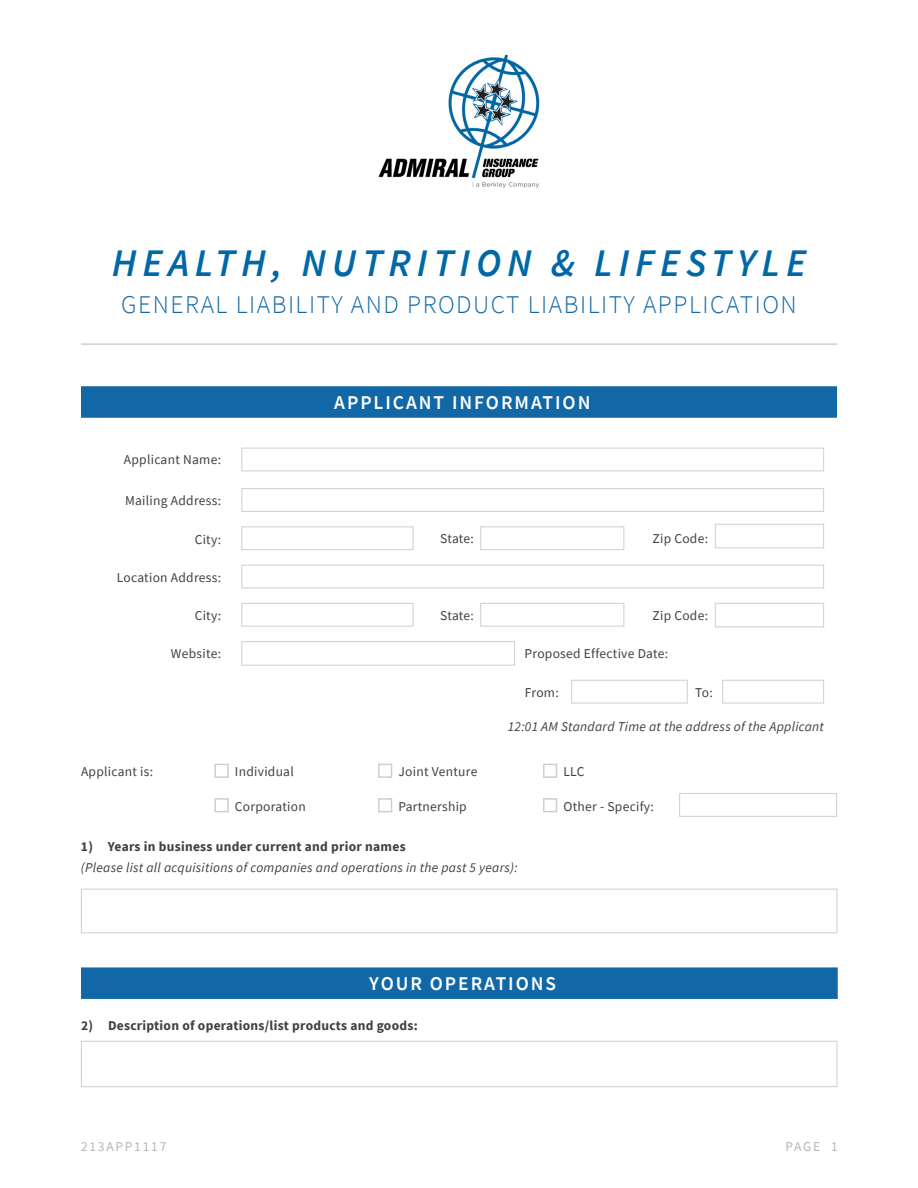
<style>
.page{position:relative;width:918px;height:1188px;background:#fff}
.page>*{position:absolute;margin:0;border:0;box-sizing:border-box;transform-origin:0 0}
.t1{font:italic 600 39px "Source Sans Pro";letter-spacing:.15em;color:#0068a6}
.t2{font:300 25.5px "Source Sans Pro";letter-spacing:.06em;color:#1268a7}
.t3{font:600 19.5px "Source Sans Pro";letter-spacing:.1em;color:#fff}
.t4{font:13.5px "Source Sans Pro";letter-spacing:.02em;color:#414042}
.t5{font:italic 13.5px "Source Sans Pro";letter-spacing:.02em;color:#414042}
.t6{font:700 13.5px "Source Sans Pro";letter-spacing:.02em;color:#414042}
.t7{font:13.5px "Source Sans Pro";letter-spacing:.13em;color:#b4b6b8}
</style>
<div class="page">
<div style="left:81px;top:386px;width:756px;height:32px;background:#1268a7"></div>
<div style="left:241px;top:448px;width:583px;height:23px;border:1px solid #cdcfd0"></div>
<div style="left:241px;top:488px;width:583px;height:24px;border:1px solid #cdcfd0"></div>
<div style="left:241px;top:565px;width:583px;height:23px;border:1px solid #cdcfd0"></div>
<div style="left:241px;top:526px;width:172px;height:24px;border:1px solid #cdcfd0"></div>
<div style="left:241px;top:641px;width:274px;height:25px;border:1px solid #cdcfd0"></div>
<div style="left:241px;top:603px;width:172px;height:24px;border:1px solid #cdcfd0"></div>
<div style="left:480px;top:526px;width:144px;height:24px;border:1px solid #cdcfd0"></div>
<div style="left:480px;top:603px;width:144px;height:24px;border:1px solid #cdcfd0"></div>
<div style="left:571px;top:680px;width:117px;height:23px;border:1px solid #cdcfd0"></div>
<div style="left:722px;top:680px;width:102px;height:23px;border:1px solid #cdcfd0"></div>
<div style="left:715px;top:524px;width:109px;height:24px;border:1px solid #cdcfd0"></div>
<div style="left:715px;top:603px;width:109px;height:24px;border:1px solid #cdcfd0"></div>
<div style="left:81px;top:967px;width:757px;height:32px;background:#1268a7"></div>
<div style="left:214px;top:764px;width:15px;height:14px;border:2px solid #cdcfd0"></div>
<div style="left:378px;top:764px;width:14px;height:14px;border:2px solid #cdcfd0"></div>
<div style="left:543px;top:764px;width:14px;height:14px;border:2px solid #cdcfd0"></div>
<div style="left:214px;top:798px;width:15px;height:14px;border:2px solid #cdcfd0"></div>
<div style="left:378px;top:798px;width:14px;height:14px;border:2px solid #cdcfd0"></div>
<div style="left:543px;top:798px;width:14px;height:14px;border:2px solid #cdcfd0"></div>
<div style="left:81px;top:889px;width:756px;height:44px;border:1px solid #cdcfd0"></div>
<div style="left:81px;top:1041px;width:756px;height:46px;border:1px solid #cdcfd0"></div>
<div style="left:679px;top:793px;width:158px;height:24px;border:1px solid #cdcfd0"></div>
<img style="left:379px;top:54px;width:160px;height:134px">
<hr style="left:81px;top:343px;width:756px;height:2px;background:#cdcfd0">
<h1 class="t1" style="left:112px;top:238px;width:696px">HEALTH, NUTRITION &amp; LIFESTYLE</h1>
<h2 class="t2" style="left:121px;top:288px;width:677px">GENERAL LIABILITY AND PRODUCT LIABILITY APPLICATION</h2>
<p class="t4" style="left:124px;top:451px;width:99px">Applicant Name:</p>
<p class="t4" style="left:125px;top:492px;width:97px">Mailing Address:</p>
<h3 class="t3" style="left:334px;top:390px;width:258px">APPLICANT INFORMATION</h3>
<p class="t4" style="left:195px;top:530px;width:28px">City:</p>
<p class="t4" style="left:440px;top:530px;width:35px">State:</p>
<p class="t4" style="left:117px;top:569px;width:106px">Location Address:</p>
<p class="t4" style="left:195px;top:607px;width:28px">City:</p>
<p class="t4" style="left:440px;top:607px;width:35px">State:</p>
<p class="t4" style="left:653px;top:530px;width:57px">Zip Code:</p>
<p class="t4" style="left:653px;top:607px;width:57px">Zip Code:</p>
<p class="t4" style="left:171px;top:645px;width:52px">Website:</p>
<p class="t4" style="left:525px;top:645px;width:145px">Proposed Effective Date:</p>
<p class="t4" style="left:525px;top:683px;width:35px">From:</p>
<p class="t4" style="left:695px;top:683px;width:19px">To:</p>
<p class="t5" style="left:508px;top:718px;width:318px">12:01 AM Standard Time at the address of the Applicant</p>
<p class="t4" style="left:81px;top:763px;width:74px">Applicant is:</p>
<p class="t4" style="left:235px;top:763px;width:60px">Individual</p>
<p class="t4" style="left:398px;top:763px;width:80px">Joint Venture</p>
<p class="t4" style="left:563px;top:763px;width:23px">LLC</p>
<p class="t4" style="left:235px;top:798px;width:72px">Corporation</p>
<p class="t4" style="left:398px;top:798px;width:70px">Partnership</p>
<p class="t4" style="left:563px;top:798px;width:92px">Other - Specify:</p>
<p class="t6" style="left:81px;top:837px;width:326px">1) Years in business under current and prior names</p>
<p class="t5" style="left:81px;top:858px;width:438px">(Please list all acquisitions of companies and operations in the past 5 years):</p>
<h3 class="t3" style="left:369px;top:971px;width:188px">YOUR OPERATIONS</h3>
<p class="t6" style="left:81px;top:1017px;width:338px">2) Description of operations/list products and goods:</p>
<p class="t7" style="left:81px;top:1138px;width:87px">213APP1117</p>
<p class="t7" style="left:785px;top:1138px;width:54px">PAGE 1</p>
</div>
